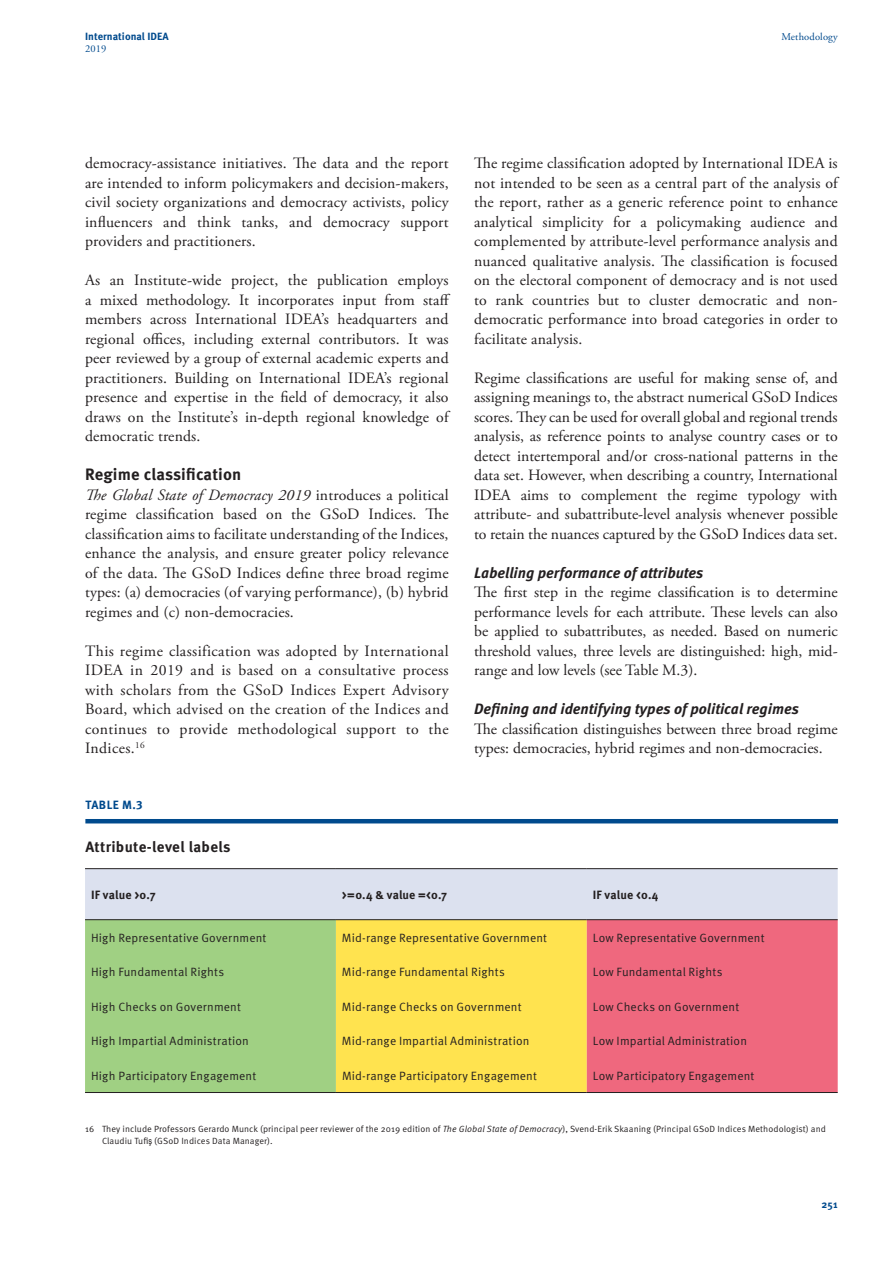
<style>
.page{position:relative;width:893px;height:1263px;background:#fff}
.page>*{position:absolute;margin:0;border:0;box-sizing:border-box;transform-origin:0 0}
.t1{font:700 16.5px "Meta OT";letter-spacing:.01em;color:#231f20}
.t2{font:15.75px/19.5px "Adobe Garamond Pro";letter-spacing:.01em;color:#231f20;text-align:justify}
.t3{font:italic 700 15px "Meta OT";color:#231f20}
.t4{font:700 15px "Meta OT";letter-spacing:.025em;color:#231f20}
.t5{font:12px "Meta OT Norm";letter-spacing:.015em;color:#231f20}
.t6{font:700 12px "Meta OT";letter-spacing:.01em;color:#231f20}
.t7{font:700 12px "Meta OT";letter-spacing:.035em;color:#004a8d}
.t8{font:700 10.5px "Meta OT";letter-spacing:.005em;color:#004a8d}
.t9{font:10.5px "Adobe Garamond Pro";letter-spacing:.015em;color:#004a8d}
.t10{font:9px/12px "Meta OT Norm";letter-spacing:.01em;color:#231f20}
.s1{font-style:italic}
.s2{font-family:"Meta OT Norm Ita"}
.s3{font-family:"Arial Narrow"}
</style>
<div class="page">
<svg style="left:85px;top:869px;width:753px;height:223px;background:#dabd8c"></svg>
<hr style="left:85px;top:868px;width:251px;height:1px;background:#231f20">
<hr style="left:336px;top:868px;width:251px;height:1px;background:#231f20">
<hr style="left:587px;top:868px;width:251px;height:1px;background:#231f20">
<hr style="left:85px;top:1092px;width:251px;height:1px;background:#231f20">
<hr style="left:336px;top:1092px;width:251px;height:1px;background:#231f20">
<hr style="left:587px;top:1092px;width:251px;height:1px;background:#231f20">
<hr style="left:85px;top:919px;width:251px;height:1px;background:#231f20">
<hr style="left:336px;top:919px;width:251px;height:1px;background:#231f20">
<hr style="left:587px;top:919px;width:251px;height:1px;background:#231f20">
<hr style="left:85px;top:819px;width:753px;height:4px;background:#004a8d">
<p class="t8" style="left:85px;top:30px;width:85px">International IDEA</p>
<p class="t9" style="left:85px;top:43px;width:23px">2019</p>
<p class="t9" style="left:781px;top:30px;width:58px">Methodology</p>
<p class="t2" style="left:85px;top:154px;width:365px">democracy-assistance initiatives. The data and the report are intended to inform policymakers and decision-makers, civil society organizations and democracy activists, policy influencers and think tanks, and democracy support providers and practitioners.</p>
<p class="t2" style="left:85px;top:271px;width:367px">As an Institute-wide project, the publication employs a mixed methodology. It incorporates input from staff members across International IDEA’s headquarters and regional offices, including external contributors. It was peer reviewed by a group of external academic experts and practitioners. Building on International IDEA’s regional presence and expertise in the field of democracy, it also draws on the Institute’s in-depth regional knowledge of democratic trends.</p>
<p class="t1" style="left:85px;top:464px;width:158px">Regime classification</p>
<p class="t2" style="left:85px;top:486px;width:365px"><span class="s1">The Global State of Democracy 2019</span> introduces a political regime classification based on the GSoD Indices. The classification aims to facilitate understanding of the Indices, enhance the analysis, and ensure greater policy relevance of the data. The GSoD Indices define three broad regime types: (a) democracies (of varying performance), (b) hybrid regimes and (c) non-democracies.</p>
<p class="t2" style="left:85px;top:642px;width:365px">This regime classification was adopted by International IDEA in 2019 and is based on a consultative process with scholars from the GSoD Indices Expert Advisory Board, which advised on the creation of the Indices and continues to provide methodological support to the Indices.<sup>16</sup></p>
<p class="t7" style="left:85px;top:797px;width:59px">TABLE M.3</p>
<p class="t4" style="left:85px;top:837px;width:147px">Attribute-level labels</p>
<p class="t2" style="left:474px;top:154px;width:365px">The regime classification adopted by International IDEA is not intended to be seen as a central part of the analysis of the report, rather as a generic reference point to enhance analytical simplicity for a policymaking audience and complemented by attribute-level performance analysis and nuanced qualitative analysis. The classification is focused on the electoral component of democracy and is not used to rank countries but to cluster democratic and non&shy;democratic performance into broad categories in order to facilitate analysis.</p>
<p class="t2" style="left:474px;top:369px;width:365px">Regime classifications are useful for making sense of, and assigning meanings to, the abstract numerical GSoD Indices scores. They can be used for overall global and regional trends analysis, as reference points to analyse country cases or to detect intertemporal and/or cross-national patterns in the data set. However, when describing a country, International IDEA aims to complement the regime typology with attribute- and subattribute-level analysis whenever possible to retain the nuances captured by the GSoD Indices data set.</p>
<p class="t3" style="left:474px;top:563px;width:231px">Labelling performance of attributes</p>
<p class="t2" style="left:474px;top:583px;width:365px">The first step in the regime classification is to determine performance levels for each attribute. These levels can also be applied to subattributes, as needed. Based on numeric threshold values, three levels are distinguished: high, mid&shy;range and low levels (see Table M.3).</p>
<p class="t3" style="left:474px;top:700px;width:326px">Defining and identifying types of political regimes</p>
<p class="t2" style="left:474px;top:720px;width:365px">The classification distinguishes between three broad regime types: democracies, hybrid regimes and non-democracies.</p>
<p class="t6" style="left:91px;top:887px;width:66px">IF value &gt;0.7</p>
<p class="t6" style="left:342px;top:887px;width:107px">&gt;=0.4 &amp; value =&lt;0.7</p>
<p class="t6" style="left:593px;top:887px;width:67px">IF value &lt;0.4</p>
<p class="t5" style="left:91px;top:930px;width:177px">High Representative Government</p>
<p class="t5" style="left:342px;top:930px;width:207px">Mid-range Representative Government</p>
<p class="t5" style="left:593px;top:930px;width:173px">Low Representative Government</p>
<p class="t5" style="left:91px;top:965px;width:135px">High Fundamental Rights</p>
<p class="t5" style="left:342px;top:965px;width:164px">Mid-range Fundamental Rights</p>
<p class="t5" style="left:593px;top:965px;width:131px">Low Fundamental Rights</p>
<p class="t5" style="left:91px;top:999px;width:151px">High Checks on Government</p>
<p class="t5" style="left:342px;top:999px;width:181px">Mid-range Checks on Government</p>
<p class="t5" style="left:593px;top:999px;width:148px">Low Checks on Government</p>
<p class="t5" style="left:91px;top:1034px;width:159px">High Impartial Administration</p>
<p class="t5" style="left:342px;top:1034px;width:189px">Mid-range Impartial Administration</p>
<p class="t5" style="left:593px;top:1034px;width:156px">Low Impartial Administration</p>
<p class="t5" style="left:91px;top:1068px;width:167px">High Participatory Engagement</p>
<p class="t5" style="left:342px;top:1068px;width:196px">Mid-range Participatory Engagement</p>
<p class="t5" style="left:593px;top:1068px;width:163px">Low Participatory Engagement</p>
<p class="t10" style="left:102px;top:1123px;width:725px;text-indent:-17px">16 They include Professors Gerardo Munck (principal peer reviewer of the 2019 edition of <span class="s2">The Global State of Democracy</span>), Svend-Erik Skaaning (Principal GSoD Indices Methodologist) and<br>Claudiu Tufi<span class="s3">ş</span> (GSoD Indices Data Manager).</p>
<p class="t8" style="left:821px;top:1198px;width:18px">251</p>
</div>
